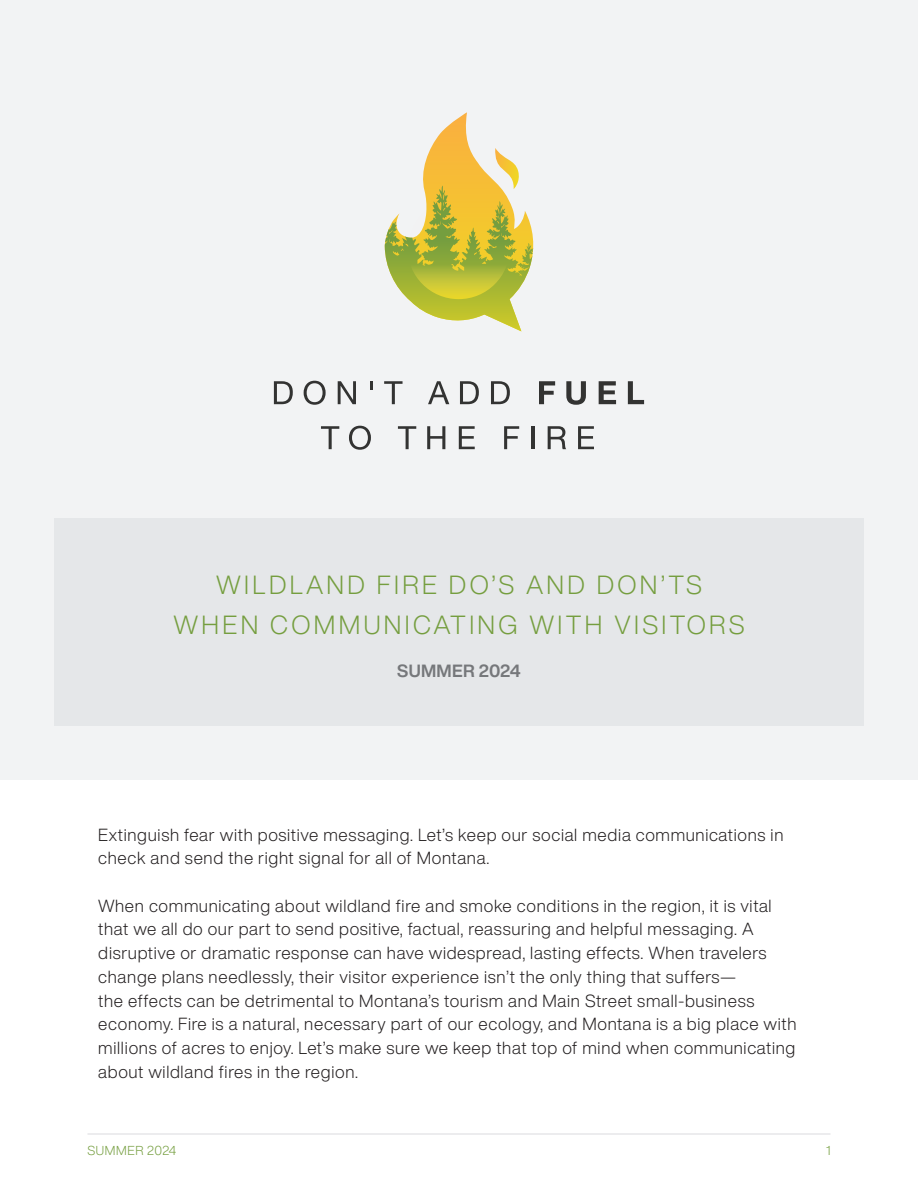
<style>
.page{position:relative;width:918px;height:1188px;background:#fff}
.page>*{position:absolute;margin:0;border:0;box-sizing:border-box;transform-origin:0 0}
.t1{font:300 25.8px "Helvetica Now Display";letter-spacing:.13em;color:#759e3f}
.t2{font:700 17.4px "Helvetica Now Display";letter-spacing:.02em;color:#76787b}
.t3{font:300 17.25px/23.7px "Helvetica Now Display";letter-spacing:.04em;color:#231f20}
.t4{font:300 12.75px "Helvetica Now Display";letter-spacing:.05em;color:#759e3f}
</style>
<div class="page">
<hr style="left:87px;top:1133px;width:744px;height:2px;background:#e6e7e9">
<div style="left:0;top:0;width:918px;height:780px;background:#f2f3f4"></div>
<svg style="left:274px;top:381px;width:19px;height:23px"></svg>
<svg style="left:304px;top:381px;width:22px;height:24px"></svg>
<svg style="left:338px;top:381px;width:18px;height:23px"></svg>
<svg style="left:370px;top:381px;width:2px;height:9px"></svg>
<svg style="left:384px;top:381px;width:19px;height:23px"></svg>
<svg style="left:428px;top:381px;width:21px;height:23px"></svg>
<svg style="left:460px;top:381px;width:19px;height:23px"></svg>
<svg style="left:491px;top:381px;width:19px;height:23px"></svg>
<svg style="left:539px;top:381px;width:16px;height:23px"></svg>
<svg style="left:566px;top:381px;width:20px;height:24px"></svg>
<svg style="left:599px;top:381px;width:17px;height:23px"></svg>
<svg style="left:628px;top:381px;width:16px;height:23px"></svg>
<svg style="left:321px;top:426px;width:18px;height:23px"></svg>
<svg style="left:349px;top:426px;width:22px;height:24px"></svg>
<svg style="left:398px;top:426px;width:18px;height:23px"></svg>
<svg style="left:427px;top:426px;width:18px;height:23px"></svg>
<svg style="left:459px;top:426px;width:16px;height:23px"></svg>
<svg style="left:504px;top:426px;width:15px;height:23px"></svg>
<hr style="left:531px;top:426px;width:3px;height:23px;background:#333332">
<svg style="left:548px;top:426px;width:18px;height:23px"></svg>
<svg style="left:578px;top:426px;width:16px;height:23px"></svg>
<svg style="left:385px;top:112px;width:149px;height:219px"></svg>
<svg style="left:408px;top:197px;width:102px;height:102px;background:#bbb93b"></svg>
<div style="left:54px;top:518px;width:810px;height:208px;background:#e5e7e9"></div>
<p class="t1" style="left:216px;top:567px;width:487px">WILDLAND FIRE DO’S AND DON’TS</p>
<p class="t1" style="left:173px;top:607px;width:573px">WHEN COMMUNICATING WITH VISITORS</p>
<p class="t2" style="left:397px;top:659px;width:125px">SUMMER 2024</p>
<p class="t3" style="left:98px;top:823px;width:687px">Extinguish fear with positive messaging. Let’s keep our social media communications in check and send the right signal for all of Montana.</p>
<p class="t3" style="left:98px;top:894px;width:675px">When communicating about wildland fire and smoke conditions in the region, it is vital</p>
<p class="t3" style="left:98px;top:917px;width:670px">that we all do our part to send positive, factual, reassuring and helpful messaging. A disruptive or dramatic response can have widespread, lasting effects. When travelers change plans needlessly, their visitor experience isn’t the only thing that suffers—</p>
<p class="t3" style="left:98px;top:988px;width:700px">the effects can be detrimental to Montana’s tourism and Main Street small-business economy. Fire is a natural, necessary part of our ecology, and Montana is a big place with millions of acres to enjoy. Let’s make sure we keep that top of mind when communicating about wildland fires in the region.</p>
<p class="t4" style="left:88px;top:1142px;width:90px">SUMMER 2024</p>
<p class="t4" style="left:826px;top:1142px;width:6px">1</p>
</div>
